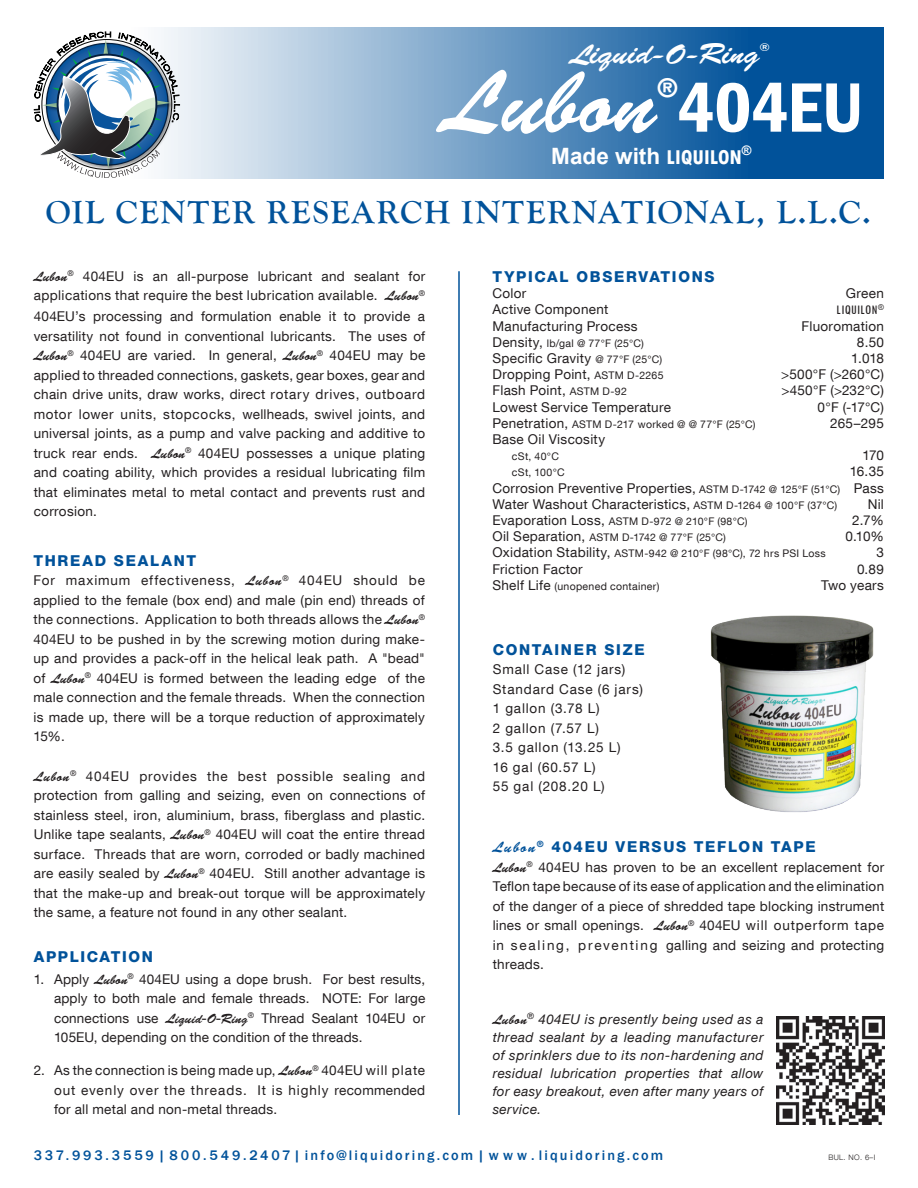
<style>
.page{position:relative;width:918px;height:1188px;background:#fff}
.page>*{position:absolute;margin:0;border:0;box-sizing:border-box;transform-origin:0 0}
.t1{font:88.5px "Brush Script Std";color:#fff}
.t2{font:600 condensed 72.3px "Franklin Gothic";color:#fff}
.t3{font:700 33px "Goudy Old Style T";letter-spacing:.055em;color:#01529a}
.t4{font:28.5px "Brush Script BT";color:#fff;scale:1.18 1}
.t5{font:26.25px "Brush Script Std";color:#fff}
.t6{font:700 22.5px "Arial";color:#fff}
.t7{font:800 15px "Helvetica Neue LT Com";letter-spacing:.115em;color:#01529a}
.t8{font:500 14.25px "Franklin Gothic";letter-spacing:.15em;color:#01529a}
.t9{font:13.5px/19.5px "Helvetica Neue LT Com";letter-spacing:.02em;color:#231f20;text-align:justify}
.t10{font:italic 13.5px/18px "Helvetica Neue LT Com";letter-spacing:.025em;color:#231f20;text-align:justify}
.t11{font:13.5px "Helvetica Neue LT Com";letter-spacing:.06em;color:#231f20}
.t12{font:condensed 13.5px "Tw Cen";letter-spacing:.025em;color:#231f20}
.t13{font:700 condensed 13.05px "Tw Cen";color:#fff}
.t14{font:10.65px "Brush Script BT";color:#fff;scale:1.18 1}
.t15{font:10.5px "Helvetica Neue LT Com";letter-spacing:.03em;color:#231f20}
.t16{font:300 7.5px "Helvetica Neue LT Com";color:#231f20}
.s1{font-family:"Tw Cen";font-stretch:condensed}
.s2{font-family:"Brush Script Std"}
.s3{font-size:13.5px}
.s4{font-size:10.5px}
.s5{font-family:"Brush Script Std";font-weight:400}
.s6{font-family:"Brush Script Std";font-style:normal}
</style>
<div class="page">
<svg style="left:99px;top:27px;width:785px;height:151px;background:#6294c0"></svg>
<img style="left:710px;top:615px;width:164px;height:197px">
<hr style="left:458px;top:271px;width:2px;height:844px;background:#01529a">
<img style="left:776px;top:1016px;width:108px;height:108px">
<svg style="left:34px;top:32px;width:146px;height:146px"></svg>
<p class="t4" style="left:574px;top:37px;width:159px">Liquid-O-Ring</p>
<p class="t14" style="left:760px;top:41px;width:10px">®</p>
<p class="t1" style="left:441px;top:54px;width:217px">Lubon</p>
<p class="t5" style="left:656px;top:74px;width:24px">®</p>
<p class="t2" style="left:677px;top:59px;width:188px">404EU</p>
<p class="t13" style="left:742px;top:143px;width:11px">®</p>
<p class="t6" style="left:551px;top:140px;width:192px">Made with <span class="s1">LIQUILON</span></p>
<p class="t3" style="left:45px;top:194px;width:827px">OIL CENTER RESEARCH INTERNATIONAL, L.L.C.</p>
<p class="t9" style="left:34px;top:266px;width:393px"><span class="s2">Lubon</span><sup>®</sup> 404EU is an all-purpose lubricant and sealant for applications that require the best lubrication available. <span class="s2">Lubon</span><sup>®</sup></p>
<p class="t9" style="left:34px;top:306px;width:393px">404EU’s processing and formulation enable it to provide a versatility not found in conventional lubricants. The uses of <span class="s2">Lubon</span><sup>®</sup> 404EU are varied. In general, <span class="s2">Lubon</span><sup>®</sup> 404EU may be applied to threaded connections, gaskets, gear boxes, gear and chain drive units, draw works, direct rotary drives, outboard motor lower units, stopcocks, wellheads, swivel joints, and universal joints, as a pump and valve packing and additive to truck rear ends. <span class="s2">Lubon</span><sup>®</sup> 404EU possesses a unique plating and coating ability, which provides a residual lubricating film that eliminates metal to metal contact and prevents rust and corrosion.</p>
<p class="t7" style="left:33px;top:552px;width:164px">THREAD SEALANT</p>
<p class="t9" style="left:33px;top:570px;width:393px">For maximum effectiveness, <span class="s2">Lubon</span><sup>®</sup> 404EU should be applied to the female (box end) and male (pin end) threads of the connections. Application to both threads allows the <span class="s2">Lubon</span><sup>® </sup>404EU to be pushed in by the screwing motion during make&shy;up and provides a pack-off in the helical leak path. A "bead" of <span class="s2">Lubon</span><sup>®</sup> 404EU is formed between the leading edge of the male connection and the female threads. When the connection is made up, there will be a torque reduction of approximately 15%.</p>
<p class="t9" style="left:34px;top:766px;width:393px"><span class="s2">Lubon</span><sup>®</sup> 404EU provides the best possible sealing and protection from galling and seizing, even on connections of stainless steel, iron, aluminium, brass, fiberglass and plastic.<br>Unlike tape sealants, <span class="s2">Lubon</span><sup>®</sup> 404EU will coat the entire thread surface. Threads that are worn, corroded or badly machined are easily sealed by <span class="s2">Lubon</span><sup>®</sup> 404EU. Still another advantage is that the make-up and break-out torque will be approximately the same, a feature not found in any other sealant.</p>
<p class="t7" style="left:34px;top:948px;width:121px">APPLICATION</p>
<p class="t9" style="left:54px;top:969px;width:373px;text-indent:-20px">1. Apply <span class="s2">Lubon</span><sup>®</sup> 404EU using a dope brush. For best results, apply to both male and female threads. NOTE: For large connections use <span class="s2">Liquid-O-Ring</span><sup>®</sup> Thread Sealant 104EU or 105EU, depending on the condition of the threads.</p>
<p class="t9" style="left:54px;top:1060px;width:373px;text-indent:-20px">2. As the connection is being made up, <span class="s2">Lubon</span><sup>®</sup> 404EU will plate out evenly over the threads. It is highly recommended for all metal and non-metal threads.</p>
<p class="t7" style="left:492px;top:268px;width:224px">TYPICAL OBSERVATIONS</p>
<p class="t9" style="left:492px;top:283px;width:35px">Color</p>
<p class="t9" style="left:846px;top:283px;width:40px">Green</p>
<p class="t9" style="left:492px;top:299px;width:117px">Active Component</p>
<p class="t12" style="left:837px;top:302px;width:49px">LIQUILON<sup>®</sup></p>
<p class="t9" style="left:492px;top:316px;width:147px">Manufacturing Process</p>
<p class="t9" style="left:802px;top:316px;width:84px">Fluoromation</p>
<p class="t15" style="left:492px;top:337px;width:153px"><span class="s3">Density,</span> lb/gal @ 77°F (25°C)</p>
<p class="t9" style="left:857px;top:332px;width:28px">8.50</p>
<p class="t9" style="left:492px;top:348px;width:171px">Specific Gravity <span class="s4">@ 77°F (25°C)</span></p>
<p class="t9" style="left:851px;top:348px;width:34px">1.018</p>
<p class="t9" style="left:492px;top:364px;width:173px">Dropping Point, <span class="s4">ASTM D-2265</span></p>
<p class="t9" style="left:781px;top:364px;width:104px">&gt;500°F (&gt;260°C)</p>
<p class="t9" style="left:492px;top:380px;width:136px">Flash Point, <span class="s4">ASTM D-92</span></p>
<p class="t9" style="left:781px;top:380px;width:104px">&gt;450°F (&gt;232°C)</p>
<p class="t9" style="left:492px;top:397px;width:180px">Lowest Service Temperature</p>
<p class="t9" style="left:818px;top:397px;width:68px">0°F (-17°C)</p>
<p class="t15" style="left:492px;top:418px;width:265px"><span class="s3">Penetration,</span> ASTM D-217 worked @ @ 77°F (25°C)</p>
<p class="t9" style="left:830px;top:413px;width:55px">265–295</p>
<p class="t9" style="left:492px;top:429px;width:114px">Base Oil Viscosity</p>
<p class="t15" style="left:512px;top:450px;width:48px">cSt, 40°C</p>
<p class="t9" style="left:862px;top:445px;width:23px">170</p>
<p class="t15" style="left:512px;top:466px;width:54px">cSt, 100°C</p>
<p class="t9" style="left:850px;top:461px;width:36px">16.35</p>
<p class="t9" style="left:492px;top:478px;width:393px">Corrosion Preventive Properties, <span class="s4">ASTM D-1742 @ 125°F (51°C)</span> Pass</p>
<p class="t9" style="left:492px;top:494px;width:346px">Water Washout Characteristics, <span class="s4">ASTM D-1264 @ 100°F (37°C)</span></p>
<p class="t9" style="left:868px;top:494px;width:18px">Nil</p>
<p class="t15" style="left:492px;top:515px;width:257px"><span class="s3">Evaporation Loss,</span> ASTM D-972 @ 210°F (98°C)</p>
<p class="t9" style="left:852px;top:510px;width:33px">2.7%</p>
<p class="t15" style="left:492px;top:531px;width:235px"><span class="s3">Oil Separation,</span> ASTM D-1742 @ 77°F (25°C)</p>
<p class="t9" style="left:846px;top:526px;width:40px">0.10%</p>
<p class="t15" style="left:492px;top:547px;width:335px"><span class="s3">Oxidation Stability,</span> ASTM-942 @ 210°F (98°C), 72 hrs PSI Loss</p>
<p class="t9" style="left:876px;top:542px;width:9px">3</p>
<p class="t9" style="left:492px;top:559px;width:92px">Friction Factor</p>
<p class="t9" style="left:857px;top:559px;width:28px">0.89</p>
<p class="t15" style="left:492px;top:580px;width:168px"><span class="s3">Shelf Life</span> (unopened container)</p>
<p class="t9" style="left:821px;top:575px;width:64px">Two years</p>
<p class="t7" style="left:493px;top:641px;width:154px">CONTAINER SIZE</p>
<p class="t11" style="left:493px;top:661px;width:134px">Small Case (12 jars)</p>
<p class="t11" style="left:493px;top:681px;width:152px">Standard Case (6 jars)</p>
<p class="t11" style="left:493px;top:700px;width:108px">1 gallon (3.78 L)</p>
<p class="t11" style="left:493px;top:720px;width:108px">2 gallon (7.57 L)</p>
<p class="t11" style="left:493px;top:739px;width:129px">3.5 gallon (13.25 L)</p>
<p class="t9" style="left:493px;top:757px;width:104px">16 gal (60.57 L)</p>
<p class="t11" style="left:493px;top:778px;width:114px">55 gal (208.20 L)</p>
<p class="t7" style="left:493px;top:838px;width:324px"><span class="s5">Lubon</span><sup>®</sup> 404EU VERSUS TEFLON TAPE</p>
<p class="t9" style="left:493px;top:857px;width:393px"><span class="s2">Lubon</span><sup>®</sup> 404EU has proven to be an excellent replacement for Teflon tape because of its ease of application and the elimination of the danger of a piece of shredded tape blocking instrument lines or small openings. <span class="s2">Lubon</span><sup>®</sup> 404EU will outperform tape in sealing, preventing galling and seizing and protecting threads.</p>
<p class="t10" style="left:493px;top:1010px;width:272px"><span class="s6">Lubon</span><sup>®</sup> 404EU is presently being used as a thread sealant by a leading manufacturer of sprinklers due to its non-hardening and residual lubrication properties that allow for easy breakout, even after many years of service.</p>
<p class="t8" style="left:34px;top:1146px;width:631px">337.993.3559 | 800.549.2407| info@liquidoring.com | w w w . liquidoring.com</p>
<p class="t16" style="left:828px;top:1153px;width:49px">BUL. NO. 6–I</p>
</div>
